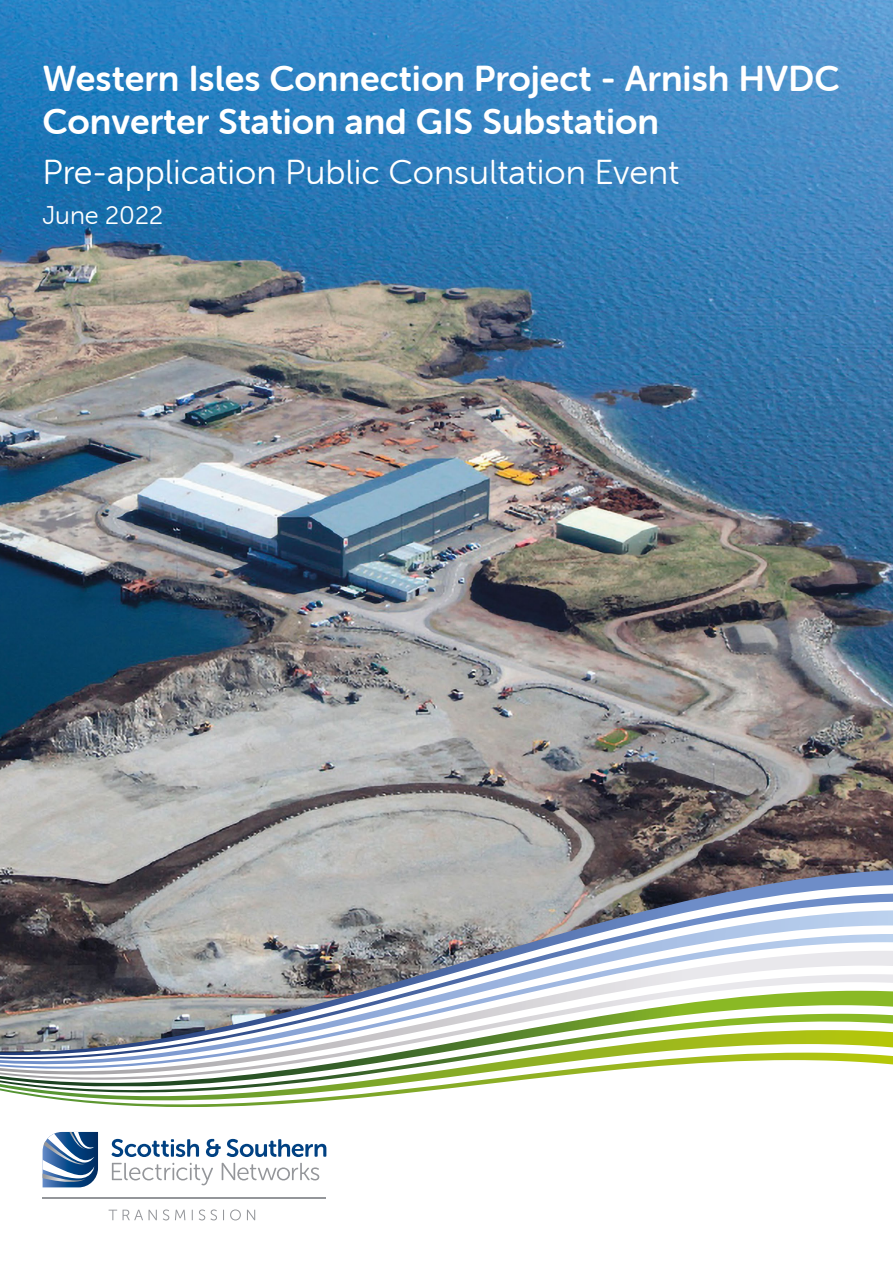
<style>
.page{position:relative;width:893px;height:1263px;background:#fff}
.page>*{position:absolute;margin:0;border:0;box-sizing:border-box;transform-origin:0 0}
.t1{font:36px/43.2px "Museo Sans Rounded 700";color:#fff}
.t2{font:34.5px "Museo Sans Rounded 300";color:#fff}
.t3{font:25.5px "Museo Sans Rounded 300";color:#fff}
</style>
<div class="page">
<img style="left:0;top:0;width:893px;height:886px">
<svg style="left:0;top:870px;width:884px;height:23px;background:#8e8d92"></svg>
<svg style="left:0;top:893px;width:893px;height:17px;background:#9b9da4"></svg>
<svg style="left:0;top:910px;width:893px;height:24px;background:#a3a7ae"></svg>
<svg style="left:0;top:934px;width:893px;height:17px"></svg>
<svg style="left:0;top:951px;width:893px;height:23px"></svg>
<svg style="left:0;top:974px;width:893px;height:17px"></svg>
<img style="left:0;top:991px;width:893px;height:23px">
<svg style="left:0;top:1014px;width:893px;height:16px"></svg>
<svg style="left:0;top:1030px;width:893px;height:35px"></svg>
<svg style="left:0;top:1052px;width:858px;height:55px"></svg>
<svg style="left:43px;top:1132px;width:55px;height:55px"></svg>
<svg style="left:111px;top:1139px;width:88px;height:18px"></svg>
<svg style="left:206px;top:1139px;width:15px;height:18px"></svg>
<svg style="left:227px;top:1139px;width:99px;height:18px"></svg>
<svg style="left:112px;top:1163px;width:101px;height:22px"></svg>
<svg style="left:222px;top:1163px;width:97px;height:17px"></svg>
<hr style="left:43px;top:1198px;width:283px;height:1px;background:#94969a">
<svg style="left:109px;top:1210px;width:8px;height:10px"></svg>
<svg style="left:123px;top:1210px;width:20px;height:10px"></svg>
<svg style="left:149px;top:1210px;width:8px;height:10px"></svg>
<svg style="left:163px;top:1209px;width:6px;height:11px"></svg>
<svg style="left:175px;top:1210px;width:10px;height:10px"></svg>
<svg style="left:199px;top:1209px;width:18px;height:11px"></svg>
<svg style="left:230px;top:1209px;width:11px;height:11px"></svg>
<svg style="left:247px;top:1210px;width:8px;height:10px"></svg>
<p class="t1" style="left:43px;top:57px;width:799px">Western Isles Connection Project - Arnish HVDC<br>Converter Station and GIS Substation</p>
<p class="t2" style="left:43px;top:154px;width:638px">Pre-application Public Consultation Event</p>
<p class="t3" style="left:43px;top:202px;width:122px">June 2022</p>
</div>
